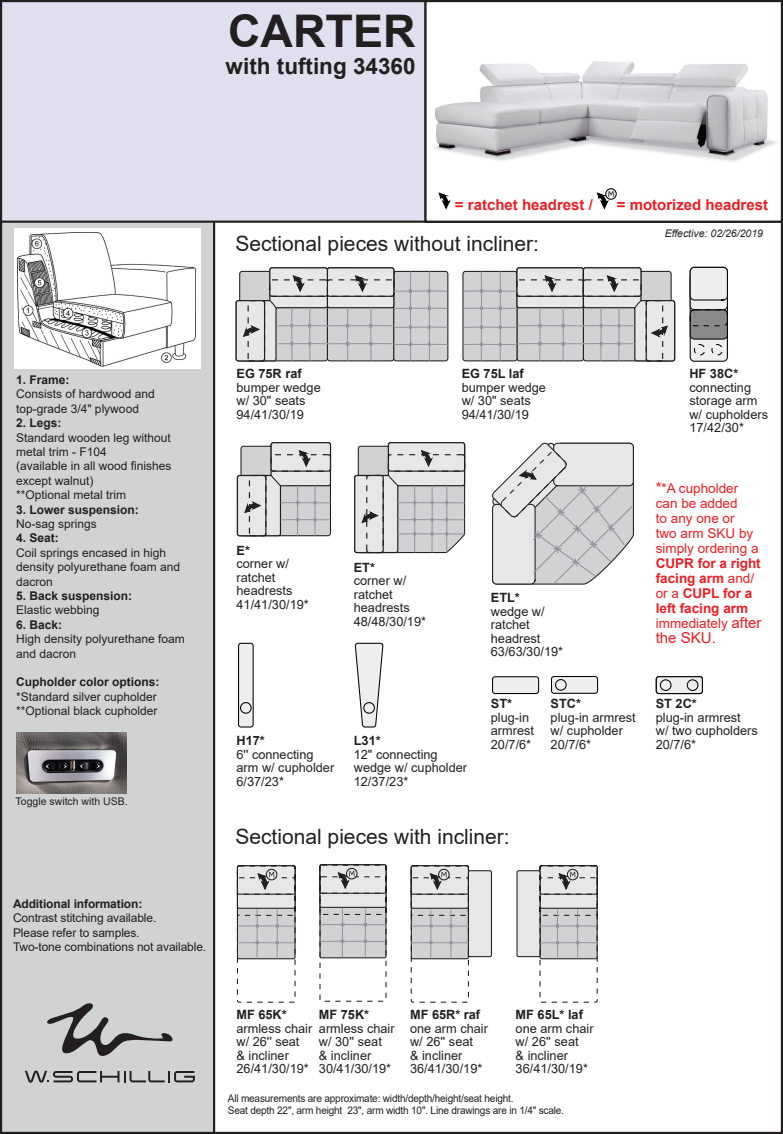
<style>
.page{position:relative;width:783px;height:1134px;background:#fff}
.page>*{position:absolute;margin:0;border:0;box-sizing:border-box;transform-origin:0 0}
.t1{font:700 45px "Arial";color:#231f20}
.t2{font:700 22.5px "Arial";color:#231f20}
.t3{font:21px "Arial";color:#231f20}
.t4{font:700 15px "Arial";color:#ee1d23}
.t5{font:15px "Arial";color:#ee1d23}
.t6{font:700 13.5px/15px "Arial";color:#ee1d23}
.t7{font:13.5px/15px "Arial";color:#ee1d23}
.t8{font:12.75px/13.5px "Arial";color:#231f20}
.t9{font:700 12.75px "Arial";color:#231f20}
.t10{font:12px/14.4px "Arial";color:#231f20}
.t11{font:700 12px "Arial";color:#231f20}
.t12{font:10.5px/12px "Arial";letter-spacing:-.02em;color:#231f20;scale:.96 1}
.t13{font:italic 10.5px "Arial";color:#231f20}
.t14{font:10.5px "Arial";color:#231f20}
.s1{font-size:15px}
.s2{font-weight:400}
.s3{font-weight:400;font-size:15px}
</style>
<div class="page">
<div style="left:1px;top:21px;width:213px;height:1112px;background:#d1d2d4"></div>
<div style="left:0;top:20px;width:215px;height:1114px;border:2px solid #231f20"></div>
<div style="left:1px;top:1px;width:733px;height:221px;background:#e0dfef"></div>
<svg style="left:47px;top:1003px;width:126px;height:53px"></svg>
<svg style="left:25px;top:1071px;width:170px;height:12px"></svg>
<div style="left:14px;top:228px;width:187px;height:141px;background:#fff"></div>
<img style="left:18px;top:232px;width:178px;height:134px">
<div style="left:426px;top:1px;width:356px;height:221px;background:#fff"></div>
<img style="left:435px;top:61px;width:342px;height:136px">
<div style="left:424px;top:0;width:359px;height:223px;border:2px solid #231f20"></div>
<svg style="left:438px;top:191px;width:15px;height:19px"></svg>
<svg style="left:606px;top:189px;width:10px;height:10px"></svg>
<div style="left:605px;top:188px;width:12px;height:12px;border:1px solid #040503;border-radius:50%"></div>
<svg style="left:596px;top:191px;width:18px;height:19px"></svg>
<svg style="left:237px;top:442px;width:95px;height:95px;background:#c7c8c9"></svg>
<svg style="left:462px;top:267px;width:214px;height:95px;background:#c6c7c9"></svg>
<svg style="left:235px;top:267px;width:213px;height:95px;background:#c6c7c9"></svg>
<svg style="left:354px;top:442px;width:112px;height:112px;background:#c9cacc"></svg>
<svg style="left:492px;top:442px;width:142px;height:143px;background:#d3d4d6"></svg>
<div style="left:239px;top:643px;width:14px;height:84px;background:#edefef;border-radius:3px"></div>
<div style="left:238px;top:643px;width:16px;height:85px;border:1px solid #040503;border-radius:3px"></div>
<div style="left:240px;top:702px;width:12px;height:12px;border:1px solid #040503;border-radius:50%"></div>
<div style="left:690px;top:267px;width:37px;height:94px;background:#edefef;border-radius:4px"></div>
<div style="left:690px;top:267px;width:38px;height:95px;border:1px solid #040503;border-radius:4px"></div>
<svg style="left:689px;top:267px;width:39px;height:89px"></svg>
<svg style="left:354px;top:642px;width:30px;height:86px"></svg>
<div style="left:363px;top:702px;width:12px;height:12px;border:1px solid #040503;border-radius:50%"></div>
<div style="left:468px;top:871px;width:23px;height:86px;background:#e6e7e9;border-radius:2px"></div>
<div style="left:468px;top:870px;width:24px;height:87px;border:1px solid #231f20;border-radius:2px"></div>
<svg style="left:410px;top:865px;width:60px;height:138px"></svg>
<div style="left:517px;top:871px;width:23px;height:86px;background:#e6e7e9;border-radius:2px"></div>
<div style="left:516px;top:870px;width:25px;height:87px;border:1px solid #231f20;border-radius:2px"></div>
<svg style="left:539px;top:865px;width:59px;height:138px"></svg>
<svg style="left:236px;top:865px;width:60px;height:138px"></svg>
<svg style="left:319px;top:864px;width:68px;height:138px"></svg>
<div style="left:493px;top:677px;width:46px;height:17px;background:#edefef;border-radius:3px"></div>
<div style="left:492px;top:676px;width:47px;height:18px;border:1px solid #040503;border-radius:3px"></div>
<svg style="left:656px;top:676px;width:47px;height:19px"></svg>
<svg style="left:551px;top:676px;width:48px;height:18px"></svg>
<img style="left:16px;top:733px;width:110px;height:61px">
<h1 class="t1" style="left:228px;top:-1px;width:189px">CARTER</h1>
<h2 class="t2" style="left:226px;top:50px;width:192px">with tufting 34360</h2>
<p class="t4" style="left:455px;top:194px;width:139px">= ratchet headrest /</p>
<p class="t4" style="left:617px;top:194px;width:153px">= motorized headrest</p>
<h3 class="t3" style="left:235px;top:229px;width:305px">Sectional pieces without incliner:</h3>
<p class="t13" style="left:665px;top:227px;width:100px">Effective: 02/26/2019</p>
<p class="t11" style="left:16px;top:371px;width:55px">1. Frame:</p>
<p class="t10" style="left:16px;top:387px;width:140px">Consists of hardwood and top-grade 3/4" plywood</p>
<p class="t11" style="left:16px;top:415px;width:47px">2. Legs:</p>
<p class="t10" style="left:16px;top:430px;width:157px">Standard wooden leg without metal trim - F104<br>(available in all wood finishes except walnut)<br>**Optional metal trim</p>
<p class="t11" style="left:16px;top:501px;width:124px">3. Lower suspension:</p>
<p class="t10" style="left:16px;top:517px;width:82px">No-sag springs</p>
<p class="t11" style="left:16px;top:530px;width:44px">4. Seat:</p>
<p class="t10" style="left:16px;top:545px;width:166px">Coil springs encased in high density polyurethane foam and dacron</p>
<p class="t11" style="left:16px;top:587px;width:118px">5. Back suspension:</p>
<p class="t10" style="left:16px;top:603px;width:85px">Elastic webbing</p>
<p class="t11" style="left:16px;top:616px;width:48px">6. Back:</p>
<p class="t10" style="left:16px;top:632px;width:170px">High density polyurethane foam and dacron</p>
<p class="t11" style="left:16px;top:674px;width:145px">Cupholder color options:</p>
<p class="t10" style="left:16px;top:689px;width:143px">*Standard silver cupholder **Optional black cupholder</p>
<p class="t14" style="left:16px;top:794px;width:114px">Toggle switch with USB.</p>
<p class="t11" style="left:13px;top:895px;width:131px">Additional information:</p>
<p class="t10" style="left:13px;top:911px;width:195px">Contrast stitching available.<br>Please refer to samples.<br>Two-tone combinations not available.</p>
<p class="t9" style="left:237px;top:365px;width:67px">EG 75R raf</p>
<p class="t8" style="left:237px;top:381px;width:86px">bumper wedge w/ 30" seats<br>94/41/30/19</p>
<p class="t9" style="left:462px;top:365px;width:64px">EG 75L laf</p>
<p class="t8" style="left:462px;top:381px;width:86px">bumper wedge w/ 30" seats<br>94/41/30/19</p>
<p class="t9" style="left:237px;top:541px;width:15px">E*</p>
<p class="t8" style="left:237px;top:557px;width:74px">corner w/ ratchet headrests<br>41/41/30/19*</p>
<p class="t9" style="left:354px;top:558px;width:23px">ET*</p>
<p class="t8" style="left:354px;top:574px;width:74px">corner w/ ratchet headrests<br>48/48/30/19*</p>
<p class="t9" style="left:237px;top:732px;width:30px">H17*</p>
<p class="t8" style="left:237px;top:748px;width:99px">6'' connecting arm w/ cupholder<br>6/37/23*</p>
<p class="t9" style="left:354px;top:732px;width:28px">L31*</p>
<p class="t8" style="left:354px;top:748px;width:115px">12" connecting wedge w/ cupholder<br>12/37/23*</p>
<p class="t9" style="left:491px;top:589px;width:31px">ETL*</p>
<p class="t8" style="left:491px;top:604px;width:74px">wedge w/ ratchet headrest<br>63/63/30/19*</p>
<p class="t9" style="left:491px;top:695px;width:23px">ST*</p>
<p class="t8" style="left:491px;top:711px;width:45px">plug-in armrest<br>20/7/6*</p>
<p class="t9" style="left:551px;top:695px;width:32px">STC*</p>
<p class="t8" style="left:551px;top:711px;width:87px">plug-in armrest w/ cupholder<br>20/7/6*</p>
<h3 class="t3" style="left:235px;top:822px;width:276px">Sectional pieces with incliner:</h3>
<p class="t9" style="left:689px;top:365px;width:50px">HF 38C*</p>
<p class="t8" style="left:689px;top:381px;width:80px">connecting storage arm w/ cupholders<br>17/42/30*</p>
<p class="t7" style="left:656px;top:481px;width:104px"><span class="s1">*</span>*A cupholder can be added<br>to any one or two arm SKU by simply ordering a</p>
<p class="t6" style="left:656px;top:556px;width:107px">CUPR for a right facing arm <span class="s2">and/ or a</span> CUPL for a left facing arm <span class="s2">immediately</span> <span class="s3">after</span></p>
<p class="t5" style="left:656px;top:628px;width:62px">the SKU.</p>
<p class="t9" style="left:656px;top:695px;width:43px">ST 2C*</p>
<p class="t8" style="left:656px;top:711px;width:104px">plug-in armrest<br>w/ two cupholders<br>20/7/6*</p>
<p class="t9" style="left:237px;top:1006px;width:52px">MF 65K*</p>
<p class="t8" style="left:237px;top:1021px;width:77px">armless chair w/ 26'' seat<br>&amp; incliner<br>26/41/30/19*</p>
<p class="t9" style="left:319px;top:1006px;width:52px">MF 75K*</p>
<p class="t8" style="left:319px;top:1021px;width:77px">armless chair w/ 30'' seat<br>&amp; incliner<br>30/41/30/19*</p>
<p class="t9" style="left:410px;top:1006px;width:72px">MF 65R* raf</p>
<p class="t8" style="left:410px;top:1021px;width:79px">one arm chair w/ 26'' seat<br>&amp; incliner<br>36/41/30/19*</p>
<p class="t9" style="left:516px;top:1006px;width:69px">MF 65L* laf</p>
<p class="t8" style="left:516px;top:1021px;width:79px">one arm chair w/ 26'' seat<br>&amp; incliner<br>36/41/30/19*</p>
<p class="t12" style="left:228px;top:1092px;width:352px">All measurements are approximate: width/depth/height/seat height.<br>Seat depth 22", arm height 23", arm width 10". Line drawings are in 1/4" scale.</p>
</div>
